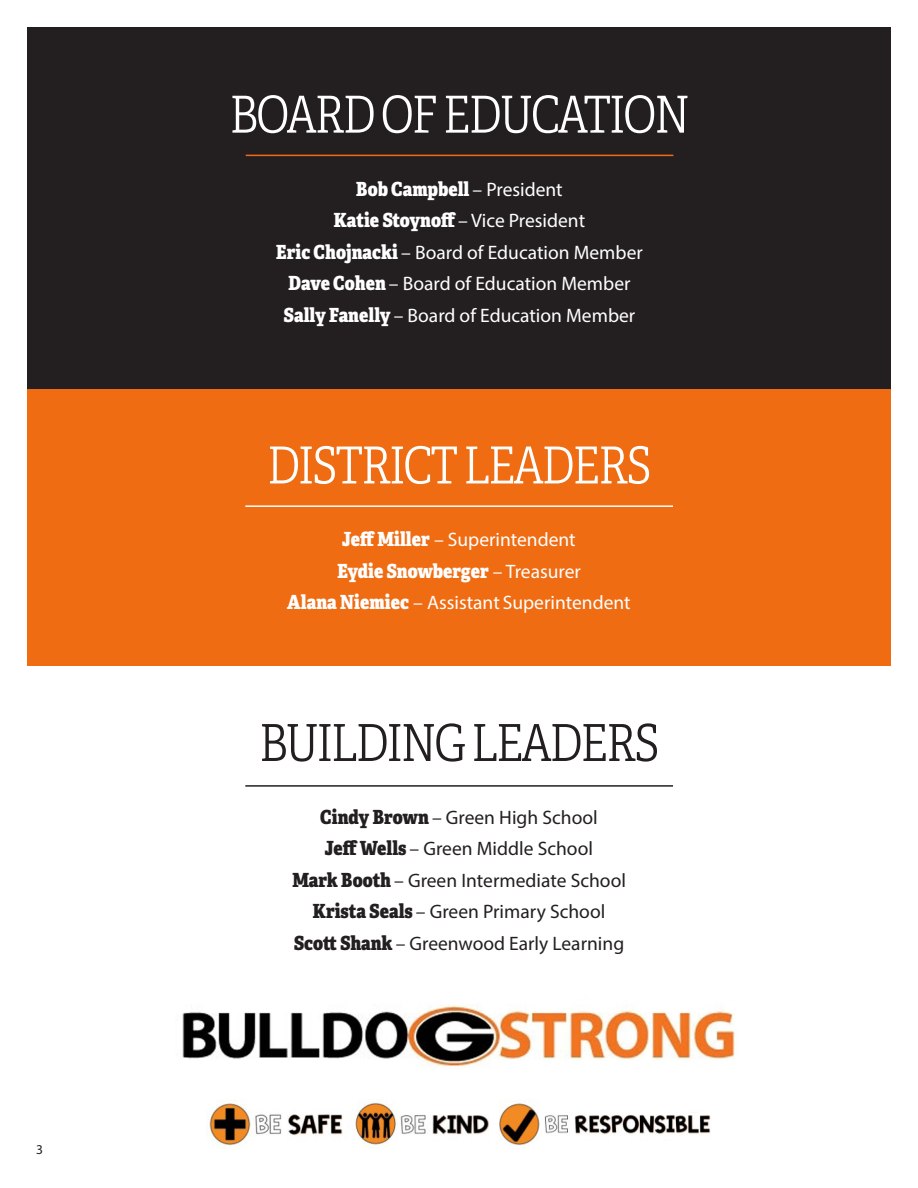
<style>
.page{position:relative;width:918px;height:1188px;background:#fff}
.page>*{position:absolute;margin:0;border:0;box-sizing:border-box;transform-origin:0 0}
.t1{font:300 51px "Adelle Condensed";letter-spacing:-.04em;color:#fff}
.t2{font:300 51px "Adelle Condensed";letter-spacing:-.04em;color:#231f20}
.t3{font:19.5px "Myriad Pro";color:#fff}
.t4{font:19.5px "Myriad Pro";color:#231f20}
.t5{font:800 19.5px/31.5px "Adelle Condensed";color:#fff}
.t6{font:13.5px "Myriad Pro";color:#231f20}
.s1{font-family:"Myriad Pro";font-weight:400}
.s2{font-family:"Adelle Condensed";font-weight:800}
</style>
<div class="page">
<div style="left:27px;top:27px;width:864px;height:362px;background:#231f20"></div>
<div style="left:27px;top:389px;width:864px;height:276px;background:#ef6c12"></div>
<hr style="left:246px;top:155px;width:427px;height:1px;background:#ef6c12">
<hr style="left:245px;top:505px;width:428px;height:2px;background:#fff">
<hr style="left:245px;top:785px;width:428px;height:2px;background:#231f20">
<img style="left:182px;top:1005px;width:553px;height:63px">
<img style="left:206px;top:1100px;width:505px;height:48px">
<p class="t6" style="left:36px;top:1141px;width:8px">3</p>
<p class="t1" style="left:229px;top:84px;width:462px">BOARD OF EDUCATION</p>
<p class="t5" style="left:356px;top:173px;width:208px">Bob Campbell <span class="s1">– President</span></p>
<p class="t3" style="left:334px;top:209px;width:253px"><span class="s2">Katie Stoynoff</span> – Vice President</p>
<p class="t3" style="left:276px;top:240px;width:368px"><span class="s2">Eric Chojnacki</span> – Board of Education Member</p>
<p class="t3" style="left:288px;top:272px;width:344px"><span class="s2">Dave Cohen</span> – Board of Education Member</p>
<p class="t3" style="left:284px;top:303px;width:353px"><span class="s2">Sally Fanelly</span> – Board of Education Member</p>
<p class="t1" style="left:267px;top:435px;width:386px">DISTRICT LEADERS</p>
<p class="t5" style="left:337px;top:524px;width:245px">Jeff Miller <span class="s1">– Superintendent<br></span>Eydie Snowberger <span class="s1">– Treasurer</span></p>
<p class="t3" style="left:287px;top:591px;width:345px"><span class="s2">Alana Niemiec</span> – Assistant Superintendent</p>
<p class="t2" style="left:259px;top:712px;width:402px">BUILDING LEADERS</p>
<p class="t4" style="left:320px;top:805px;width:279px"><span class="s2">Cindy Brown</span> – Green High School</p>
<p class="t4" style="left:325px;top:837px;width:270px"><span class="s2">Jeff Wells</span> – Green Middle School</p>
<p class="t4" style="left:292px;top:868px;width:335px"><span class="s2">Mark Booth</span> – Green Intermediate School</p>
<p class="t4" style="left:313px;top:900px;width:294px"><span class="s2">Krista Seals</span> – Green Primary School</p>
<p class="t4" style="left:294px;top:931px;width:332px"><span class="s2">Scott Shank</span> – Greenwood Early Learning</p>
</div>
